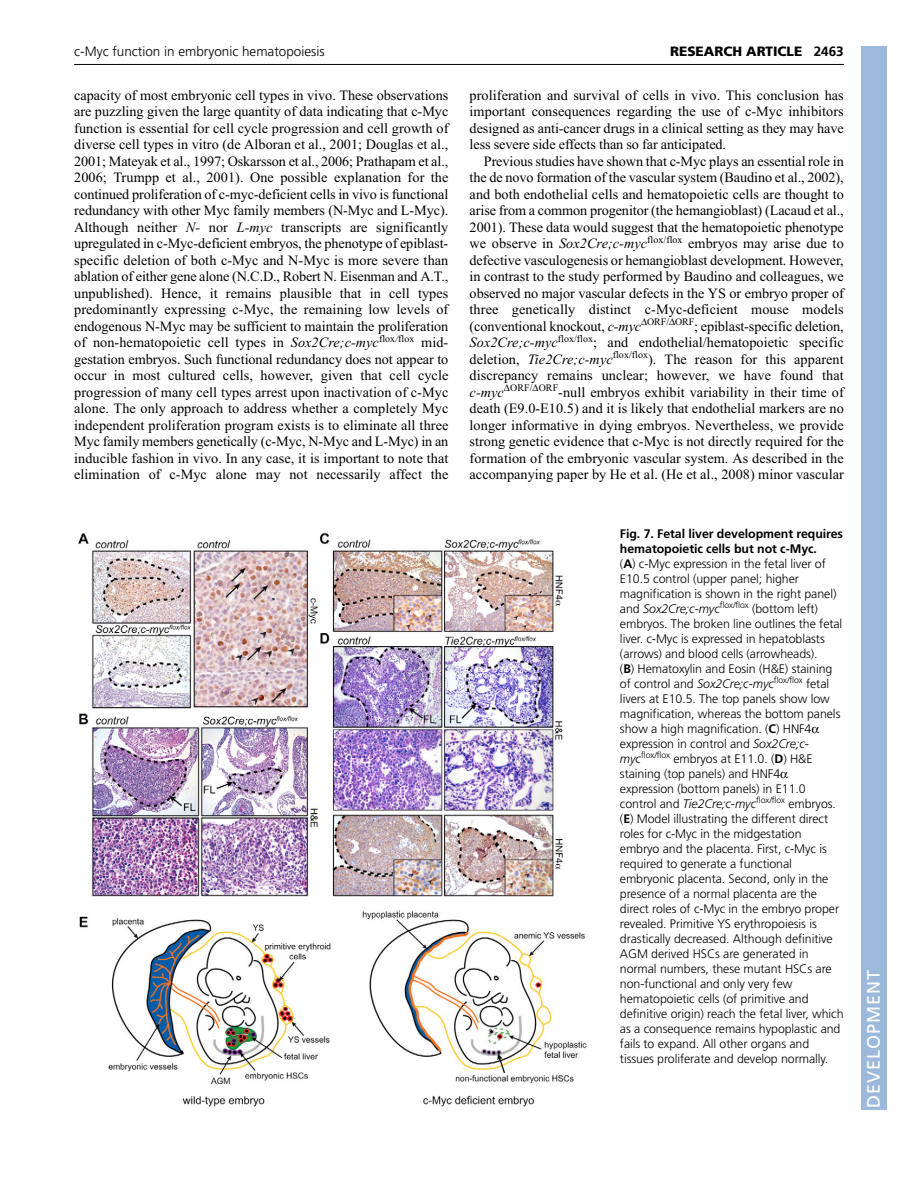
<style>
.page{position:relative;width:918px;height:1188px;background:#fff}
.page>*{position:absolute;margin:0;border:0;box-sizing:border-box;transform-origin:0 0}
.t1{font:18px "Frutiger LT Std";letter-spacing:.055em;color:#fff}
.t2{font:14.25px/16.5px "Times New Roman";letter-spacing:.005em;color:#000;text-align:justify}
.t3{font:300 13.5px "Frutiger LT Std";color:#000}
.t4{font:900 13.5px "Frutiger LT Std";color:#000}
.t5{font:300 12.3px/15px "Frutiger LT Std";letter-spacing:-.005em;color:#000}
.s1{font-weight:700}
.s2{font-style:italic}
</style>
<div class="page">
<hr style="left:74px;top:64px;width:770px;height:1px;background:#000">
<img style="left:78px;top:533px;width:509px;height:574px">
<div style="left:861px;top:46px;width:25px;height:1064px;background:#9cb9db"></div>
<p class="t3" style="left:74px;top:46px;width:252px">c-Myc function in embryonic hematopoiesis</p>
<p class="t4" style="left:670px;top:46px;width:175px">RESEARCH ARTICLE <span class="s1">2463</span></p>
<p class="t2" style="left:74px;top:88px;width:376px">capacity of most embryonic cell types in vivo. These observations are puzzling given the large quantity of data indicating that c-Myc function is essential for cell cycle progression and cell growth of diverse cell types in vitro (de Alboran et al., 2001; Douglas et al., 2001; Mateyak et al., 1997; Oskarsson et al., 2006; Prathapam et al., 2006; Trumpp et al., 2001). One possible explanation for the continued proliferation of c-myc-deficient cells in vivo is functional redundancy with other Myc family members (N-Myc and L-Myc).<br>Although neither <span class="s2">N-</span> nor <span class="s2">L-myc</span> transcripts are significantly upregulated in c-Myc-deficient embryos, the phenotype of epiblast&shy;specific deletion of both c-Myc and N-Myc is more severe than ablation of either gene alone (N.C.D., Robert N. Eisenman and A.T., unpublished). Hence, it remains plausible that in cell types predominantly expressing c-Myc, the remaining low levels of endogenous N-Myc may be sufficient to maintain the proliferation of non-hematopoietic cell types in <span class="s2">Sox2Cre;c-myc</span><sup>flox</sup><sup>/</sup><sup>flox</sup> mid&shy;gestation embryos. Such functional redundancy does not appear to occur in most cultured cells, however, given that cell cycle progression of many cell types arrest upon inactivation of c-Myc alone. The only approach to address whether a completely Myc independent proliferation program exists is to eliminate all three Myc family members genetically (c-Myc, N-Myc and L-Myc) in an inducible fashion in vivo. In any case, it is important to note that elimination of c-Myc alone may not necessarily affect the</p>
<p class="t2" style="left:470px;top:88px;width:376px">proliferation and survival of cells in vivo. This conclusion has important consequences regarding the use of c-Myc inhibitors designed as anti-cancer drugs in a clinical setting as they may have less severe side effects than so far anticipated.</p>
<p class="t2" style="left:470px;top:154px;width:376px;text-indent:14px">Previous studies have shown that c-Myc plays an essential role in the de novo formation of the vascular system (Baudino et al., 2002), and both endothelial cells and hematopoietic cells are thought to arise from a common progenitor (the hemangioblast) (Lacaud et al., 2001). These data would suggest that the hematopoietic phenotype we observe in <span class="s2">Sox2Cre;c-myc</span><sup>flox/flox</sup> embryos may arise due to defective vasculogenesis or hemangioblast development. However, in contrast to the study performed by Baudino and colleagues, we observed no major vascular defects in the YS or embryo proper of three genetically distinct c-Myc-deficient mouse models (conventional knockout, <span class="s2">c-myc</span> <sup>ORF/</sup> <sup>ORF</sup>; epiblast-specific deletion, <span class="s2">Sox2Cre;c-myc</span><sup>flox/flox</sup>; and endothelial/hematopoietic specific deletion, <span class="s2">Tie2Cre;c-myc</span><sup>flox/flox</sup>). The reason for this apparent discrepancy remains unclear; however, we have found that <span class="s2">c-myc</span> <sup>ORF/</sup> <sup>ORF</sup>-null embryos exhibit variability in their time of death (E9.0-E10.5) and it is likely that endothelial markers are no longer informative in dying embryos. Nevertheless, we provide strong genetic evidence that c-Myc is not directly required for the formation of the embryonic vascular system. As described in the accompanying paper by He et al. (He et al., 2008) minor vascular</p>
<p class="t5" style="left:620px;top:527px;width:225px"><span class="s1">Fig. 7. Fetal liver development requires hematopoietic cells but not c-Myc.<br></span>(<span class="s1">A</span>) c-Myc expression in the fetal liver of E10.5 control (upper panel; higher magnification is shown in the right panel) and <span class="s2">Sox2Cre;c-myc</span><sup>flox</sup><sup>/</sup><sup>flox</sup> (bottom left) embryos. The broken line outlines the fetal liver. c-Myc is expressed in hepatoblasts (arrows) and blood cells (arrowheads).<br>(<span class="s1">B</span>) Hematoxylin and Eosin (H&amp;E) staining of control and <span class="s2">Sox2Cre;c-myc</span><sup>flox</sup><sup>/</sup><sup>flox</sup> fetal livers at E10.5. The top panels show low magnification, whereas the bottom panels show a high magnification. (<span class="s1">C</span>) HNF4 expression in control and <span class="s2">Sox2Cre;c&shy;myc</span><sup>flox</sup><sup>/</sup><sup>flox</sup> embryos at E11.0. (<span class="s1">D</span>) H&amp;E staining (top panels) and HNF4<br>expression (bottom panels) in E11.0 control and <span class="s2">Tie2Cre;c-myc</span><sup>flox</sup><sup>/</sup><sup>flox</sup> embryos. (<span class="s1">E</span>) Model illustrating the different direct roles for c-Myc in the midgestation embryo and the placenta. First, c-Myc is required to generate a functional embryonic placenta. Second, only in the presence of a normal placenta are the direct roles of c-Myc in the embryo proper revealed. Primitive YS erythropoiesis is drastically decreased. Although definitive AGM derived HSCs are generated in normal numbers, these mutant HSCs are non-functional and only very few hematopoietic cells (of primitive and definitive origin) reach the fetal liver, which as a consequence remains hypoplastic and fails to expand. All other organs and tissues proliferate and develop normally.</p>
<p class="t1" style="left:863px;top:1108px;width:140px;rotate:-90deg">DEVELOPMENT</p>
</div>
